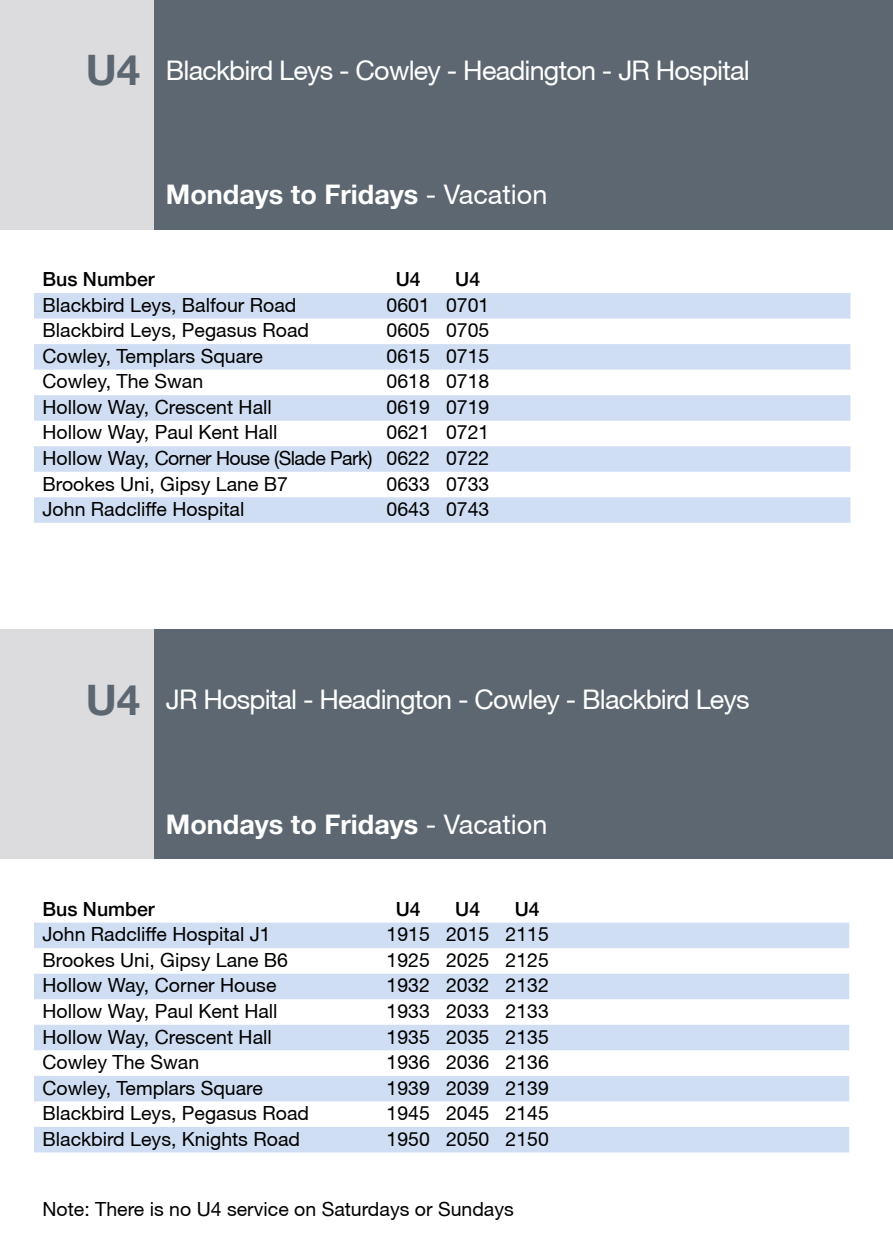
<style>
.page{position:relative;width:893px;height:1259px;background:#fff}
.page>*{position:absolute;margin:0;border:0;box-sizing:border-box;transform-origin:0 0}
.t1{font:700 42px "Helvetica 75";color:#5c6771}
.t2{font:27px "Helvetica 55 Roman";letter-spacing:-.03em;color:#fff}
.t3{font:700 27px "Helvetica 75";color:#fff}
.t4{font:19.5px/25.5px "Helvetica 55 Roman";color:#000;text-align:justify}
.t5{font:500 19.5px "Helvetica 65";color:#000}
.s1{font-family:"Helvetica 55 Roman";font-weight:400}
</style>
<div class="page">
<div style="left:0;top:0;width:893px;height:230px;background:#5c6771"></div>
<div style="left:0;top:629px;width:893px;height:230px;background:#5c6771"></div>
<div style="left:0;top:0;width:153px;height:230px;background:#dcdbdd"></div>
<div style="left:0;top:629px;width:153px;height:230px;background:#dcdbdd"></div>
<div style="left:34px;top:293px;width:816px;height:25px;background:#cfdef2"></div>
<div style="left:34px;top:344px;width:816px;height:26px;background:#cfdef2"></div>
<div style="left:34px;top:395px;width:816px;height:26px;background:#cfdef2"></div>
<div style="left:34px;top:446px;width:816px;height:26px;background:#cfdef2"></div>
<div style="left:34px;top:497px;width:816px;height:26px;background:#cfdef2"></div>
<div style="left:34px;top:922px;width:815px;height:26px;background:#cfdef2"></div>
<div style="left:34px;top:973px;width:815px;height:26px;background:#cfdef2"></div>
<div style="left:34px;top:1024px;width:815px;height:26px;background:#cfdef2"></div>
<div style="left:34px;top:1076px;width:815px;height:25px;background:#cfdef2"></div>
<div style="left:34px;top:1127px;width:815px;height:25px;background:#cfdef2"></div>
<h1 class="t1" style="left:86px;top:44px;width:56px">U4</h1>
<h2 class="t2" style="left:166px;top:54px;width:585px">Blackbird Leys - Cowley - Headington - JR Hospital</h2>
<h2 class="t3" style="left:166px;top:178px;width:383px">Mondays to Fridays <span class="s1">- Vacation</span></h2>
<p class="t5" style="left:43px;top:268px;width:114px">Bus Number</p>
<p class="t5" style="left:396px;top:268px;width:26px">U4</p>
<p class="t5" style="left:455px;top:268px;width:26px">U4</p>
<p class="t4" style="left:43px;top:292px;width:255px">Blackbird Leys, Balfour Road</p>
<p class="t4" style="left:386px;top:292px;width:104px">0601 0701</p>
<p class="t4" style="left:43px;top:317px;width:268px">Blackbird Leys, Pegasus Road</p>
<p class="t4" style="left:386px;top:317px;width:104px">0605 0705</p>
<p class="t4" style="left:43px;top:343px;width:222px">Cowley, Templars Square</p>
<p class="t4" style="left:386px;top:343px;width:104px">0615 0715</p>
<p class="t4" style="left:43px;top:368px;width:162px">Cowley, The Swan</p>
<p class="t4" style="left:386px;top:368px;width:104px">0618 0718</p>
<p class="t4" style="left:43px;top:394px;width:231px">Hollow Way, Crescent Hall</p>
<p class="t4" style="left:386px;top:394px;width:104px">0619 0719</p>
<p class="t4" style="left:43px;top:419px;width:237px">Hollow Way, Paul Kent Hall</p>
<p class="t4" style="left:43px;top:419px;width:448px;text-indent:344px">0621 0721<br>Hollow Way, Corner House (Slade Park) 0622 0722<br>Brookes Uni, Gipsy Lane B7</p>
<p class="t4" style="left:386px;top:470px;width:104px">0633 0733</p>
<p class="t4" style="left:43px;top:496px;width:203px">John Radcliffe Hospital</p>
<p class="t4" style="left:386px;top:496px;width:104px">0643 0743</p>
<h1 class="t1" style="left:86px;top:673px;width:56px">U4</h1>
<h2 class="t2" style="left:166px;top:683px;width:585px">JR Hospital - Headington - Cowley - Blackbird Leys</h2>
<h2 class="t3" style="left:166px;top:807px;width:383px">Mondays to Fridays <span class="s1">- Vacation</span></h2>
<p class="t5" style="left:43px;top:897px;width:114px">Bus Number</p>
<p class="t5" style="left:396px;top:897px;width:26px">U4</p>
<p class="t5" style="left:455px;top:897px;width:26px">U4</p>
<p class="t5" style="left:515px;top:897px;width:26px">U4</p>
<p class="t4" style="left:43px;top:921px;width:230px">John Radcliffe Hospital J1</p>
<p class="t4" style="left:386px;top:921px;width:164px">1915 2015 2115</p>
<p class="t4" style="left:43px;top:947px;width:247px">Brookes Uni, Gipsy Lane B6</p>
<p class="t4" style="left:386px;top:947px;width:164px">1925 2025 2125</p>
<p class="t4" style="left:43px;top:972px;width:235px">Hollow Way, Corner House</p>
<p class="t4" style="left:386px;top:972px;width:164px">1932 2032 2132</p>
<p class="t4" style="left:43px;top:998px;width:237px">Hollow Way, Paul Kent Hall</p>
<p class="t4" style="left:386px;top:998px;width:164px">1933 2033 2133</p>
<p class="t4" style="left:43px;top:1023px;width:231px">Hollow Way, Crescent Hall</p>
<p class="t4" style="left:386px;top:1023px;width:164px">1935 2035 2135</p>
<p class="t4" style="left:43px;top:1049px;width:158px">Cowley The Swan</p>
<p class="t4" style="left:386px;top:1049px;width:164px">1936 2036 2136</p>
<p class="t4" style="left:43px;top:1074px;width:222px">Cowley, Templars Square</p>
<p class="t4" style="left:386px;top:1074px;width:164px">1939 2039 2139</p>
<p class="t4" style="left:43px;top:1100px;width:268px">Blackbird Leys, Pegasus Road</p>
<p class="t4" style="left:386px;top:1100px;width:164px">1945 2045 2145</p>
<p class="t4" style="left:43px;top:1125px;width:259px">Blackbird Leys, Knights Road</p>
<p class="t4" style="left:386px;top:1125px;width:164px">1950 2050 2150</p>
<p class="t4" style="left:43px;top:1196px;width:473px">Note: There is no U4 service on Saturdays or Sundays</p>
</div>
